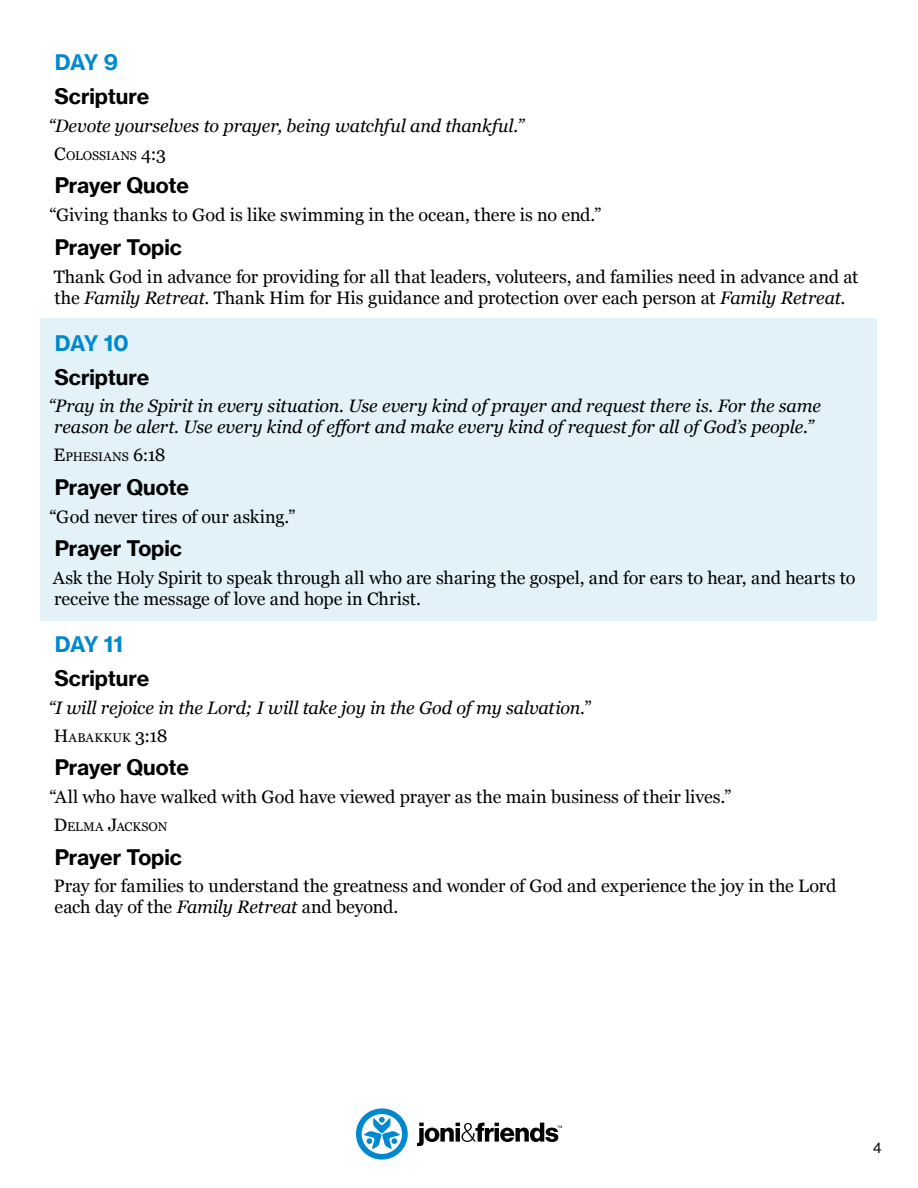
<style>
.page{position:relative;width:918px;height:1188px;background:#fff}
.page>*{position:absolute;margin:0;border:0;box-sizing:border-box;transform-origin:0 0}
.t1{font:700 21px "N Haas Grotesk TX Pro";letter-spacing:-.01em;color:#000}
.t2{font:700 21px "N Haas Grotesk TX Pro";letter-spacing:-.02em;color:#0089cf}
.t3{font:18px/21px "Georgia";letter-spacing:-.005em;color:#000}
.t4{font:italic 18px/21px "Georgia";letter-spacing:-.01em;color:#000;text-align:center}
.t5{font:15px "Haas Grot Disp 55 Roman";color:#000}
.t6{font:12.6px "Georgia";letter-spacing:.01em;color:#000}
.s1{font-size:18px}
.s2{font-style:italic}
.s3{font-style:normal}
</style>
<div class="page">
<svg style="left:356px;top:1108px;width:52px;height:52px"></svg>
<svg style="left:417px;top:1122px;width:145px;height:24px"></svg>
<div style="left:40px;top:318px;width:838px;height:303px;background:#e2f2f8"></div>
<p class="t2" style="left:55px;top:49px;width:65px">DAY 9</p>
<p class="t1" style="left:54px;top:83px;width:97px">Scripture</p>
<p class="t4" style="left:48px;top:114px;width:477px">“Devote yourselves to prayer, being watchful and thankful.”</p>
<p class="t6" style="left:54px;top:146px;width:113px"><span class="s1">C</span>OLOSSIANS <span class="s1">4:3</span></p>
<p class="t1" style="left:55px;top:172px;width:136px">Prayer Quote</p>
<p class="t3" style="left:49px;top:204px;width:554px">“Giving thanks to God is like swimming in the ocean, there is no end.”</p>
<p class="t1" style="left:55px;top:234px;width:129px">Prayer Topic</p>
<p class="t3" style="left:54px;top:265px;width:806px">Thank God in advance for providing for all that leaders, voluteers, and families need in advance and at the <span class="s2">Family Retreat</span>. Thank Him for His guidance and protection over each person at <span class="s2">Family Retreat</span>.</p>
<p class="t2" style="left:55px;top:330px;width:76px">DAY 10</p>
<p class="t1" style="left:54px;top:364px;width:97px">Scripture</p>
<p class="t4" style="left:48px;top:395px;width:774px">“Pray in the Spirit in every situation. Use every kind of prayer and request there is. For the same reason be alert. Use every kind of effort and make every kind of request for all of God’s people.”</p>
<p class="t6" style="left:54px;top:448px;width:114px"><span class="s1">E</span>PHESIANS <span class="s1">6:18</span></p>
<p class="t1" style="left:55px;top:474px;width:136px">Prayer Quote</p>
<p class="t3" style="left:49px;top:505px;width:248px">“God never tires of our asking.”</p>
<p class="t1" style="left:55px;top:535px;width:129px">Prayer Topic</p>
<p class="t3" style="left:53px;top:567px;width:804px">Ask the Holy Spirit to speak through all who are sharing the gospel, and for ears to hear, and hearts to receive the message of love and hope in Christ.</p>
<p class="t2" style="left:55px;top:631px;width:70px">DAY 11</p>
<p class="t1" style="left:54px;top:665px;width:97px">Scripture</p>
<p class="t4" style="left:48px;top:696px;width:545px">“I will rejoice in the Lord; I will take joy in the God of my salvation.<span class="s3">”</span></p>
<p class="t6" style="left:54px;top:728px;width:115px"><span class="s1">H</span>ABAKKUK <span class="s1">3:18</span></p>
<p class="t1" style="left:55px;top:754px;width:136px">Prayer Quote</p>
<p class="t3" style="left:49px;top:786px;width:684px">“All who have walked with God have viewed prayer as the main business of their lives.”</p>
<p class="t6" style="left:54px;top:817px;width:115px"><span class="s1">D</span>ELMA <span class="s1">J</span>ACKSON</p>
<p class="t1" style="left:55px;top:844px;width:129px">Prayer Topic</p>
<p class="t3" style="left:54px;top:875px;width:784px">Pray for families to understand the greatness and wonder of God and experience the joy in the Lord each day of the <span class="s2">Family Retreat</span> and beyond.</p>
<p class="t5" style="left:873px;top:1139px;width:10px">4</p>
</div>
